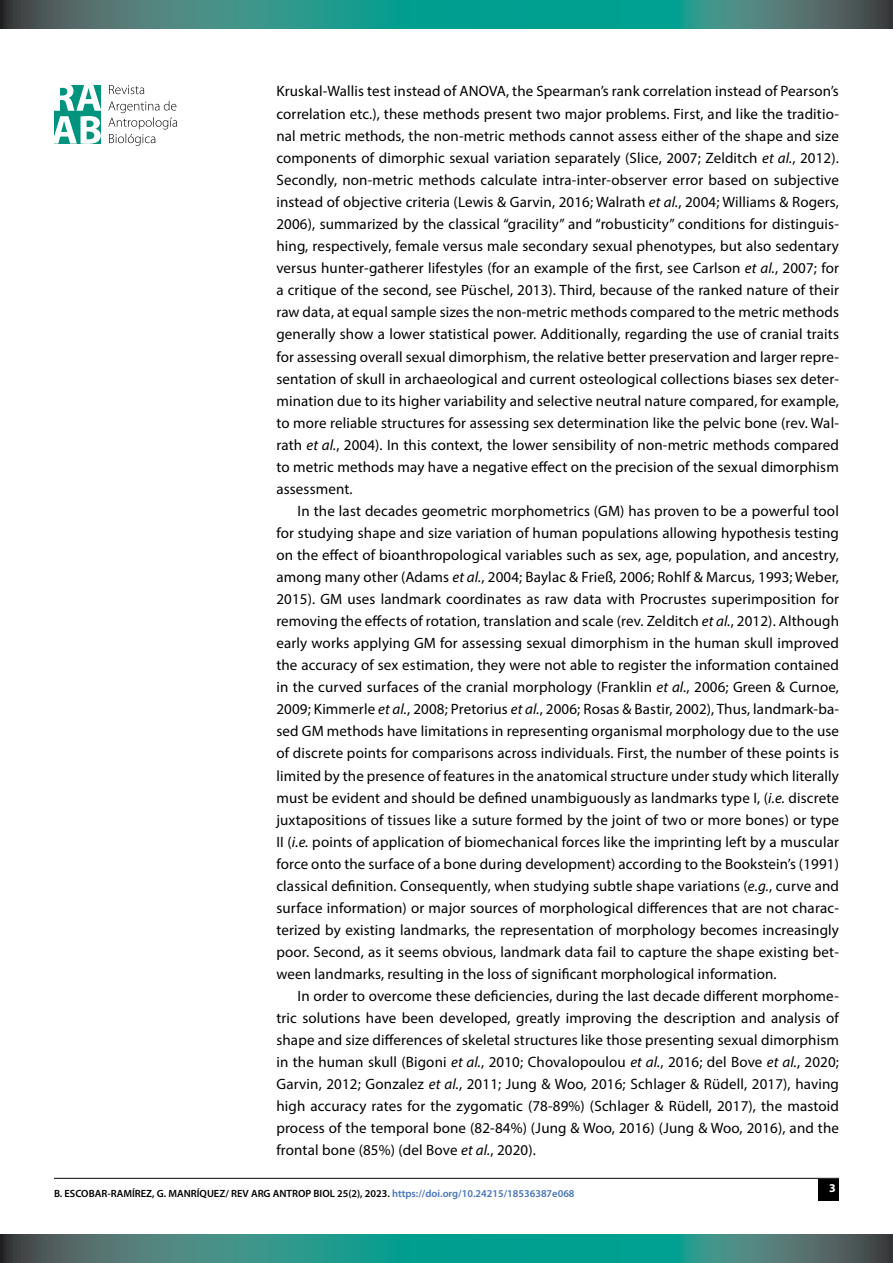
<style>
.page{position:relative;width:893px;height:1263px;background:#fff}
.page>*{position:absolute;margin:0;border:0;box-sizing:border-box;transform-origin:0 0}
.t1{font:15px/22px "Myriad Pro";letter-spacing:.01em;color:#000;text-align:justify}
.t2{font:700 12px "Myriad Pro";color:#fff}
.t3{font:600 10.5px "Myriad Pro";color:#000}
.s1{font-style:italic}
.s2{color:#4774ba}
</style>
<div class="page">
<div style="left:819px;top:1179px;width:20px;height:21px;background:#000"></div>
<hr style="left:54px;top:1178px;width:785px;height:1px;background:#000">
<svg style="left:0;top:0;width:893px;height:28px;background:#2c887f"></svg>
<svg style="left:0;top:1234px;width:893px;height:29px;background:#2c887f"></svg>
<svg style="left:108px;top:101px;width:69px;height:45px"></svg>
<svg style="left:109px;top:85px;width:35px;height:9px"></svg>
<svg style="left:54px;top:85px;width:47px;height:59px"></svg>
<p class="t1" style="left:276px;top:80px;width:564px">Kruskal-Wallis test instead of ANOVA, the Spearman’s rank correlation instead of Pearson’s correlation etc.), these methods present two major problems. First, and like the traditio&shy;nal metric methods, the non-metric methods cannot assess either of the shape and size components of dimorphic sexual variation separately (Slice, 2007; Zelditch <span class="s1">et al.</span>, 2012).<br>Secondly, non-metric methods calculate intra-inter-observer error based on subjective instead of objective criteria (Lewis &amp; Garvin, 2016; Walrath <span class="s1">et al.</span>, 2004; Williams &amp; Rogers, 2006), summarized by the classical “gracility” and “robusticity” conditions for distinguis&shy;hing, respectively, female versus male secondary sexual phenotypes, but also sedentary versus hunter-gatherer lifestyles (for an example of the first, see Carlson <span class="s1">et al.</span>, 2007; for a critique of the second, see Püschel, 2013). Third, because of the ranked nature of their raw data, at equal sample sizes the non-metric methods compared to the metric methods generally show a lower statistical power. Additionally, regarding the use of cranial traits for assessing overall sexual dimorphism, the relative better preservation and larger repre&shy;sentation of skull in archaeological and current osteological collections biases sex deter&shy;mination due to its higher variability and selective neutral nature compared, for example, to more reliable structures for assessing sex determination like the pelvic bone (rev. Wal&shy;rath <span class="s1">et al.</span>, 2004). In this context, the lower sensibility of non-metric methods compared to metric methods may have a negative effect on the precision of the sexual dimorphism assessment.</p>
<p class="t1" style="left:276px;top:500px;width:564px;text-indent:21px">In the last decades geometric morphometrics (GM) has proven to be a powerful tool for studying shape and size variation of human populations allowing hypothesis testing on the effect of bioanthropological variables such as sex, age, population, and ancestry, among many other (Adams <span class="s1">et al.</span>, 2004; Baylac &amp; Frieß, 2006; Rohlf &amp; Marcus, 1993; Weber, 2015). GM uses landmark coordinates as raw data with Procrustes superimposition for removing the effects of rotation, translation and scale (rev. Zelditch <span class="s1">et al.</span>, 2012). Although early works applying GM for assessing sexual dimorphism in the human skull improved the accuracy of sex estimation, they were not able to register the information contained in the curved surfaces of the cranial morphology (Franklin <span class="s1">et al.</span>, 2006; Green &amp; Curnoe, 2009; Kimmerle <span class="s1">et al.</span>, 2008; Pretorius <span class="s1">et al.</span>, 2006; Rosas &amp; Bastir, 2002), Thus, landmark-ba&shy;sed GM methods have limitations in representing organismal morphology due to the use of discrete points for comparisons across individuals. First, the number of these points is limited by the presence of features in the anatomical structure under study which literally must be evident and should be defined unambiguously as landmarks type I, (<span class="s1">i.e.</span> discrete juxtapositions of tissues like a suture formed by the joint of two or more bones) or type II (<span class="s1">i.e.</span> points of application of biomechanical forces like the imprinting left by a muscular force onto the surface of a bone during development) according to the Bookstein’s (1991) classical definition. Consequently, when studying subtle shape variations (<span class="s1">e.g.</span>, curve and surface information) or major sources of morphological differences that are not charac&shy;terized by existing landmarks, the representation of morphology becomes increasingly poor. Second, as it seems obvious, landmark data fail to capture the shape existing bet&shy;ween landmarks, resulting in the loss of significant morphological information.</p>
<p class="t1" style="left:276px;top:985px;width:564px;text-indent:21px">In order to overcome these deficiencies, during the last decade different morphome&shy;tric solutions have been developed, greatly improving the description and analysis of shape and size differences of skeletal structures like those presenting sexual dimorphism in the human skull (Bigoni <span class="s1">et al.</span>, 2010; Chovalopoulou <span class="s1">et al.</span>, 2016; del Bove <span class="s1">et al.</span>, 2020; Garvin, 2012; Gonzalez <span class="s1">et al.</span>, 2011; Jung &amp; Woo, 2016; Schlager &amp; Rüdell, 2017), having high accuracy rates for the zygomatic (78-89%) (Schlager &amp; Rüdell, 2017), the mastoid process of the temporal bone (82-84%) (Jung &amp; Woo, 2016) (Jung &amp; Woo, 2016), and the frontal bone (85%) (del Bove <span class="s1">et al.</span>, 2020).</p>
<p class="t3" style="left:54px;top:1187px;width:522px">B. ESCOBAR-RAMÍREZ, G. MANRÍQUEZ/ REV ARG ANTROP BIOL 25(2), 2023. <span class="s2">https://doi.org/10.24215/18536387e068</span></p>
<p class="t2" style="left:829px;top:1180px;width:8px">3</p>
</div>
